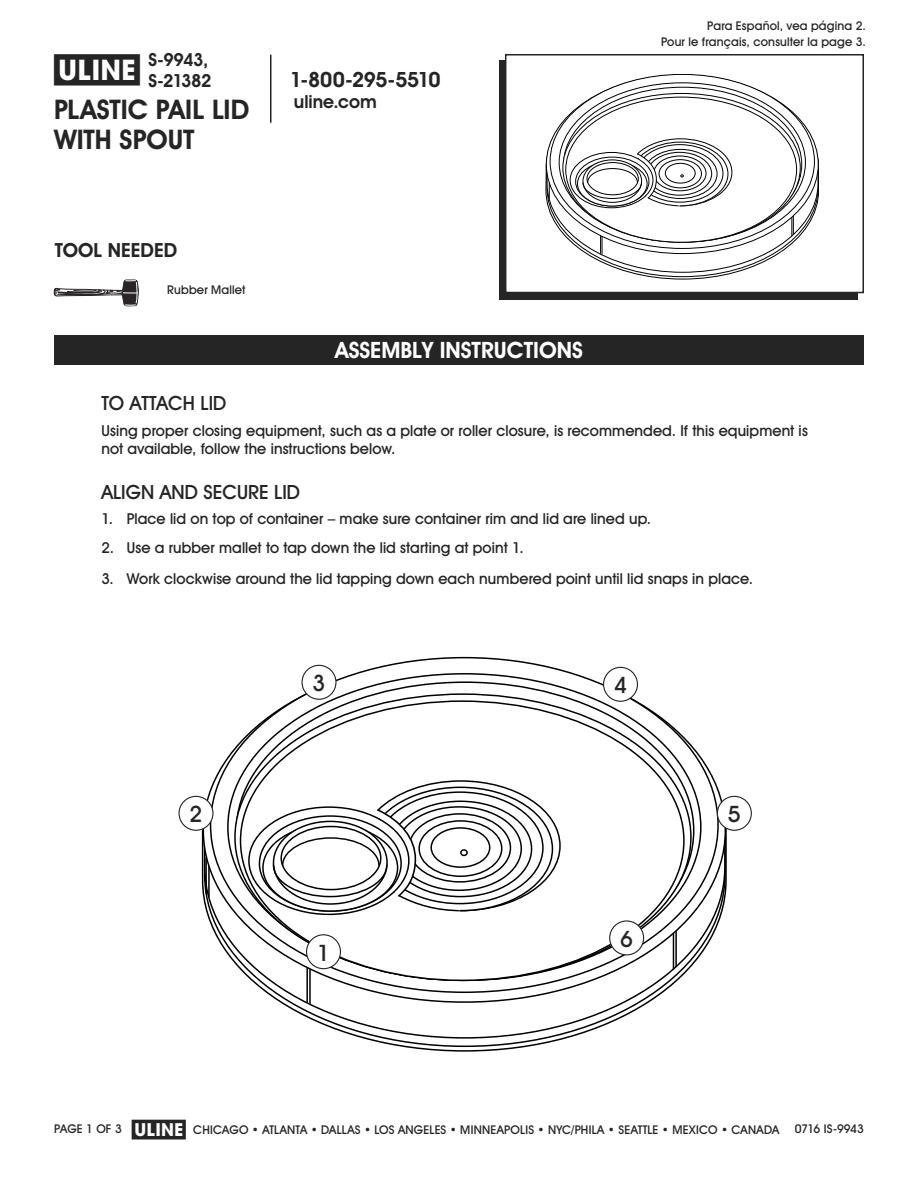
<style>
.page{position:relative;width:918px;height:1188px;background:#fff}
.page>*{position:absolute;margin:0;border:0;box-sizing:border-box;transform-origin:0 0}
.t1{font:700 28.5px "Uline Two Knine";color:#252525}
.t2{font:700 27px/30px "Uline Two Knine";color:#252525}
.t3{font:700 22.5px "Uline Two Knine";color:#fff}
.t4{font:22.5px "Uline Two Knine";color:#252525}
.t5{font:700 21px "Uline Two Knine";letter-spacing:-.02em;color:#252525}
.t6{font:19.5px "Uline Two Knine";color:#252525}
.t7{font:700 19.5px "Uline Two Knine";color:#252525}
.t8{font:700 18px/21px "Uline Two Knine";letter-spacing:-.015em;color:#252525}
.t9{font:15px/18px "Uline Two Knine";letter-spacing:.005em;color:#252525}
.t10{font:12px/16.8px "Uline Two Knine";letter-spacing:.015em;color:#252525;text-align:right}
.t11{font:12px "Uline Two Knine";letter-spacing:-.03em;color:#252525}
.s1{font-size:18px}
</style>
<div class="page">
<hr style="left:270px;top:55px;width:2px;height:68px;background:#252525">
<div style="left:54px;top:335px;width:810px;height:30px;background:#252525"></div>
<svg style="left:54px;top:280px;width:85px;height:26px"></svg>
<svg style="left:365px;top:1039px;width:199px;height:9px"></svg>
<svg style="left:203px;top:841px;width:523px;height:198px"></svg>
<svg style="left:203px;top:659px;width:522px;height:343px"></svg>
<svg style="left:211px;top:658px;width:507px;height:334px"></svg>
<svg style="left:228px;top:674px;width:473px;height:306px"></svg>
<svg style="left:236px;top:682px;width:458px;height:297px"></svg>
<svg style="left:235px;top:694px;width:456px;height:286px"></svg>
<div style="left:241px;top:701px;width:443px;height:279px;background:#fff;border-radius:50%"></div>
<hr style="left:673px;top:934px;width:1px;height:35px;background:#000001">
<hr style="left:675px;top:931px;width:2px;height:35px;background:#000001">
<svg style="left:249px;top:807px;width:160px;height:107px"></svg>
<svg style="left:263px;top:824px;width:135px;height:87px"></svg>
<svg style="left:272px;top:780px;width:289px;height:132px"></svg>
<hr style="left:306px;top:968px;width:2px;height:34px;background:#000001">
<hr style="left:309px;top:969px;width:2px;height:34px;background:#000001">
<hr style="left:205px;top:858px;width:2px;height:35px;background:#000001">
<hr style="left:208px;top:867px;width:2px;height:30px;background:#000001">
<div style="left:307px;top:935px;width:33px;height:34px;background:#fff;border-radius:50%"></div>
<div style="left:306px;top:934px;width:35px;height:35px;border:1px solid #252525;border-radius:50%"></div>
<div style="left:302px;top:665px;width:34px;height:34px;background:#fff;border-radius:50%"></div>
<div style="left:301px;top:665px;width:36px;height:35px;border:1px solid #252525;border-radius:50%"></div>
<div style="left:610px;top:921px;width:34px;height:34px;background:#fff;border-radius:50%"></div>
<div style="left:609px;top:920px;width:35px;height:35px;border:1px solid #252525;border-radius:50%"></div>
<div style="left:604px;top:667px;width:33px;height:34px;background:#fff;border-radius:50%"></div>
<div style="left:603px;top:667px;width:35px;height:35px;border:1px solid #252525;border-radius:50%"></div>
<div style="left:717px;top:796px;width:34px;height:34px;background:#fff;border-radius:50%"></div>
<div style="left:717px;top:796px;width:35px;height:35px;border:1px solid #252525;border-radius:50%"></div>
<div style="left:179px;top:796px;width:34px;height:34px;background:#fff;border-radius:50%"></div>
<div style="left:178px;top:796px;width:36px;height:35px;border:1px solid #252525;border-radius:50%"></div>
<div style="left:500px;top:60px;width:358px;height:239px;background:#252525"></div>
<div style="left:506px;top:55px;width:357px;height:237px;background:#fff"></div>
<div style="left:505px;top:54px;width:359px;height:239px;border:2px solid #252525"></div>
<svg style="left:550px;top:74px;width:264px;height:174px"></svg>
<svg style="left:559px;top:83px;width:246px;height:159px"></svg>
<svg style="left:564px;top:87px;width:238px;height:154px"></svg>
<svg style="left:563px;top:93px;width:237px;height:149px"></svg>
<div style="left:566px;top:97px;width:231px;height:145px;background:#fff;border-radius:50%"></div>
<svg style="left:546px;top:138px;width:273px;height:141px"></svg>
<h1 class="t1" style="left:54px;top:53px;width:87px">π</h1>
<p class="t8" style="left:148px;top:49px;width:65px">S-9943,<br>S-21382</p>
<h2 class="t2" style="left:54px;top:94px;width:197px">PLASTIC PAIL LID<br>WITH SPOUT</h2>
<h3 class="t7" style="left:55px;top:238px;width:124px">TOOL NEEDED</h3>
<p class="t10" style="left:167px;top:282px;width:80px">Rubber Mallet</p>
<h3 class="t5" style="left:290px;top:67px;width:152px">1-800-295-5510</h3>
<p class="t8" style="left:294px;top:91px;width:84px">uline.com</p>
<h3 class="t3" style="left:335px;top:337px;width:249px">ASSEMBLY INSTRUCTIONS</h3>
<p class="t10" style="left:661px;top:17px;width:206px">Para Español, vea página 2.<br>Pour le français, consulter la page 3.</p>
<h3 class="t6" style="left:101px;top:391px;width:126px">TO ATTACH LID</h3>
<p class="t9" style="left:101px;top:421px;width:708px">Using proper closing equipment, such as a plate or roller closure, is recommended. If this equipment is not available, follow the instructions below.</p>
<h3 class="t6" style="left:101px;top:480px;width:200px">ALIGN AND SECURE LID</h3>
<p class="t9" style="left:101px;top:510px;width:551px">1. Place lid on top of container – make sure container rim and lid are lined up.</p>
<p class="t9" style="left:101px;top:539px;width:424px">2. Use a rubber mallet to tap down the lid starting at point 1.</p>
<p class="t9" style="left:101px;top:569px;width:653px">3. Work clockwise around the lid tapping down each numbered point until lid snaps in place.</p>
<h3 class="t4" style="left:313px;top:669px;width:14px">3</h3>
<h3 class="t4" style="left:614px;top:671px;width:14px">4</h3>
<h3 class="t4" style="left:190px;top:800px;width:14px">2</h3>
<h3 class="t4" style="left:728px;top:800px;width:14px">5</h3>
<h3 class="t4" style="left:317px;top:939px;width:14px">1</h3>
<h3 class="t4" style="left:620px;top:925px;width:14px">6</h3>
<p class="t10" style="left:132px;top:1121px;width:649px"><span class="s1">π</span> CHICAGO • ATLANTA • DALLAS • LOS ANGELES • MINNEAPOLIS • NYC/PHILA • SEATTLE • MEXICO • CANADA</p>
<p class="t10" style="left:54px;top:1120px;width:69px">PAGE 1 OF 3</p>
<p class="t11" style="left:795px;top:1122px;width:71px">0716 IS-9943</p>
</div>
